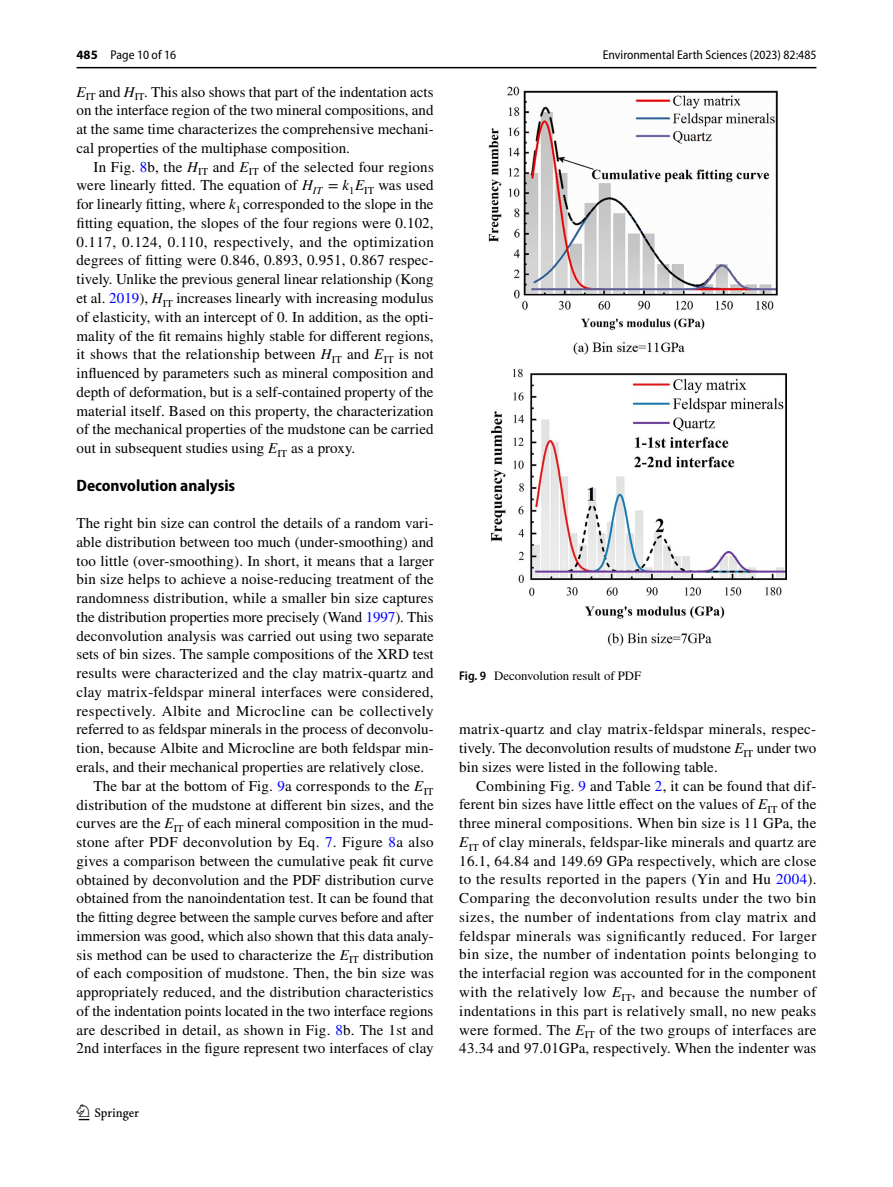
<style>
.page{position:relative;width:893px;height:1187px;background:#fff}
.page>*{position:absolute;margin:0;border:0;box-sizing:border-box;transform-origin:0 0}
.t1{font:22.5px "Springnew Regular 2";color:#000}
.t2{font:700 semi-condensed 16.5px "Myriad Pro";color:#000}
.t3{font:15px/18.8px "STIX";letter-spacing:.005em;color:#000;text-align:justify}
.t4{font:15px "STIX";letter-spacing:.025em;color:#000}
.t5{font:semi-condensed 12.75px "Myriad Pro";color:#000}
.t6{font:12.75px "STIX";color:#000}
.s1{font-weight:700;font-stretch:normal}
.s2{font-style:italic}
.s3{color:#00f}
.s4{font-family:"STIX General Italic 39"}
.s5{font-family:"STIX Math Regular 28"}
.s6{font-family:"STIX General Italic 40"}
.s7{font-family:"Myriad Pro";font-weight:600;font-stretch:semi-condensed}
</style>
<div class="page">
<hr style="left:77px;top:67px;width:739px;height:1px;background:#000">
<img style="left:489px;top:87px;width:298px;height:558px">
<p class="t5" style="left:77px;top:48px;width:101px"><span class="s1">485</span> Page 10 of 16</p>
<p class="t3" style="left:77px;top:83px;width:359px"><span class="s2">E</span><sub>IT</sub> and <span class="s2">H</span><sub>IT</sub>. This also shows that part of the indentation acts on the interface region of the two mineral compositions, and at the same time characterizes the comprehensive mechani&shy;cal properties of the multiphase composition.</p>
<p class="t3" style="left:77px;top:158px;width:359px;text-indent:17px">In Fig. <span class="s3">8</span>b, the <span class="s2">H</span><sub>IT</sub> and <span class="s2">E</span><sub>IT</sub> of the selected four regions were linearly fitted. The equation of <span class="s4">H</span><sub>IT</sub> <span class="s5">=</span> <span class="s4">k</span><sub>1</sub><span class="s4">E</span><sub>IT</sub> was used for linearly fitting, where <span class="s6">k</span><sub>1</sub> corresponded to the slope in the fitting equation, the slopes of the four regions were 0.102, 0.117, 0.124, 0.110, respectively, and the optimization degrees of fitting were 0.846, 0.893, 0.951, 0.867 respec&shy;tively. Unlike the previous general linear relationship (Kong et al. <span class="s3">2019</span>), <span class="s2">H</span><sub>IT</sub> increases linearly with increasing modulus of elasticity, with an intercept of 0. In addition, as the opti&shy;mality of the fit remains highly stable for different regions, it shows that the relationship between <span class="s2">H</span><sub>IT</sub> and <span class="s2">E</span><sub>IT</sub> is not influenced by parameters such as mineral composition and depth of deformation, but is a self-contained property of the material itself. Based on this property, the characterization of the mechanical properties of the mudstone can be carried out in subsequent studies using <span class="s2">E</span><sub>IT</sub> as a proxy.</p>
<p class="t2" style="left:77px;top:476px;width:160px">Deconvolution analysis</p>
<p class="t3" style="left:77px;top:514px;width:359px">The right bin size can control the details of a random vari-</p>
<p class="t3" style="left:77px;top:533px;width:359px">able distribution between too much (under-smoothing) and</p>
<p class="t3" style="left:77px;top:552px;width:359px">too little (over-smoothing). In short, it means that a larger</p>
<p class="t3" style="left:77px;top:571px;width:359px">bin size helps to achieve a noise-reducing treatment of the</p>
<p class="t3" style="left:77px;top:589px;width:359px">randomness distribution, while a smaller bin size captures</p>
<p class="t3" style="left:77px;top:608px;width:359px">the distribution properties more precisely (Wand <span class="s3">1997</span>). This</p>
<p class="t3" style="left:77px;top:627px;width:359px">deconvolution analysis was carried out using two separate</p>
<p class="t3" style="left:77px;top:646px;width:359px">sets of bin sizes. The sample compositions of the XRD test</p>
<p class="t3" style="left:77px;top:664px;width:359px">results were characterized and the clay matrix-quartz and</p>
<p class="t3" style="left:77px;top:683px;width:359px">clay matrix-feldspar mineral interfaces were considered,</p>
<p class="t4" style="left:77px;top:700px;width:358px">respectively. Albite and Microcline can be collectively</p>
<p class="t3" style="left:77px;top:721px;width:359px">referred to as feldspar minerals in the process of deconvolu-</p>
<p class="t3" style="left:77px;top:739px;width:359px">tion, because Albite and Microcline are both feldspar min-</p>
<p class="t3" style="left:77px;top:758px;width:349px">erals, and their mechanical properties are relatively close.</p>
<p class="t3" style="left:94px;top:777px;width:342px">The bar at the bottom of Fig. <span class="s3">9</span>a corresponds to the <span class="s2">E</span><sub>IT</sub></p>
<p class="t3" style="left:77px;top:796px;width:359px">distribution of the mudstone at different bin sizes, and the</p>
<p class="t3" style="left:77px;top:814px;width:359px">curves are the <span class="s2">E</span><sub>IT</sub> of each mineral composition in the mud-</p>
<p class="t3" style="left:77px;top:833px;width:359px">stone after PDF deconvolution by Eq. <span class="s3">7</span>. Figure <span class="s3">8</span>a also</p>
<p class="t3" style="left:77px;top:852px;width:358px">gives a comparison between the cumulative peak fit curve</p>
<p class="t3" style="left:77px;top:871px;width:359px">obtained by deconvolution and the PDF distribution curve</p>
<p class="t3" style="left:77px;top:889px;width:359px">obtained from the nanoindentation test. It can be found that</p>
<p class="t3" style="left:77px;top:908px;width:359px">the fitting degree between the sample curves before and after</p>
<p class="t3" style="left:77px;top:927px;width:359px">immersion was good, which also shown that this data analy-</p>
<p class="t3" style="left:77px;top:946px;width:359px">sis method can be used to characterize the <span class="s2">E</span><sub>IT</sub> distribution</p>
<p class="t3" style="left:77px;top:964px;width:359px">of each composition of mudstone. Then, the bin size was</p>
<p class="t3" style="left:77px;top:983px;width:359px">appropriately reduced, and the distribution characteristics</p>
<p class="t3" style="left:77px;top:1002px;width:358px">of the indentation points located in the two interface regions</p>
<p class="t3" style="left:77px;top:1021px;width:359px">are described in detail, as shown in Fig. <span class="s3">8</span>b. The 1st and</p>
<p class="t3" style="left:77px;top:1039px;width:359px">2nd interfaces in the figure represent two interfaces of clay</p>
<h1 class="t1" style="left:79px;top:1104px;width:62px">1 3</h1>
<p class="t5" style="left:603px;top:48px;width:215px">Environmental Earth Sciences (2023) 82:485</p>
<p class="t6" style="left:459px;top:667px;width:183px"><span class="s7">Fig. 9</span> Deconvolution result of PDF</p>
<p class="t3" style="left:459px;top:721px;width:359px">matrix-quartz and clay matrix-feldspar minerals, respec&shy;tively. The deconvolution results of mudstone <span class="s2">E</span><sub>IT</sub> under two bin sizes were listed in the following table.</p>
<p class="t3" style="left:459px;top:777px;width:359px;text-indent:17px">Combining Fig. <span class="s3">9</span> and Table <span class="s3">2</span>, it can be found that dif&shy;ferent bin sizes have little effect on the values of <span class="s2">E</span><sub>IT</sub> of the three mineral compositions. When bin size is 11 GPa, the <span class="s2">E</span><sub>IT</sub> of clay minerals, feldspar-like minerals and quartz are 16.1, 64.84 and 149.69 GPa respectively, which are close to the results reported in the papers (Yin and Hu <span class="s3">2004</span>).<br>Comparing the deconvolution results under the two bin sizes, the number of indentations from clay matrix and feldspar minerals was significantly reduced. For larger bin size, the number of indentation points belonging to the interfacial region was accounted for in the component with the relatively low <span class="s2">E</span><sub>IT</sub>, and because the number of indentations in this part is relatively small, no new peaks were formed. The <span class="s2">E</span><sub>IT</sub> of the two groups of interfaces are 43.34 and 97.01GPa, respectively. When the indenter was</p>
</div>
